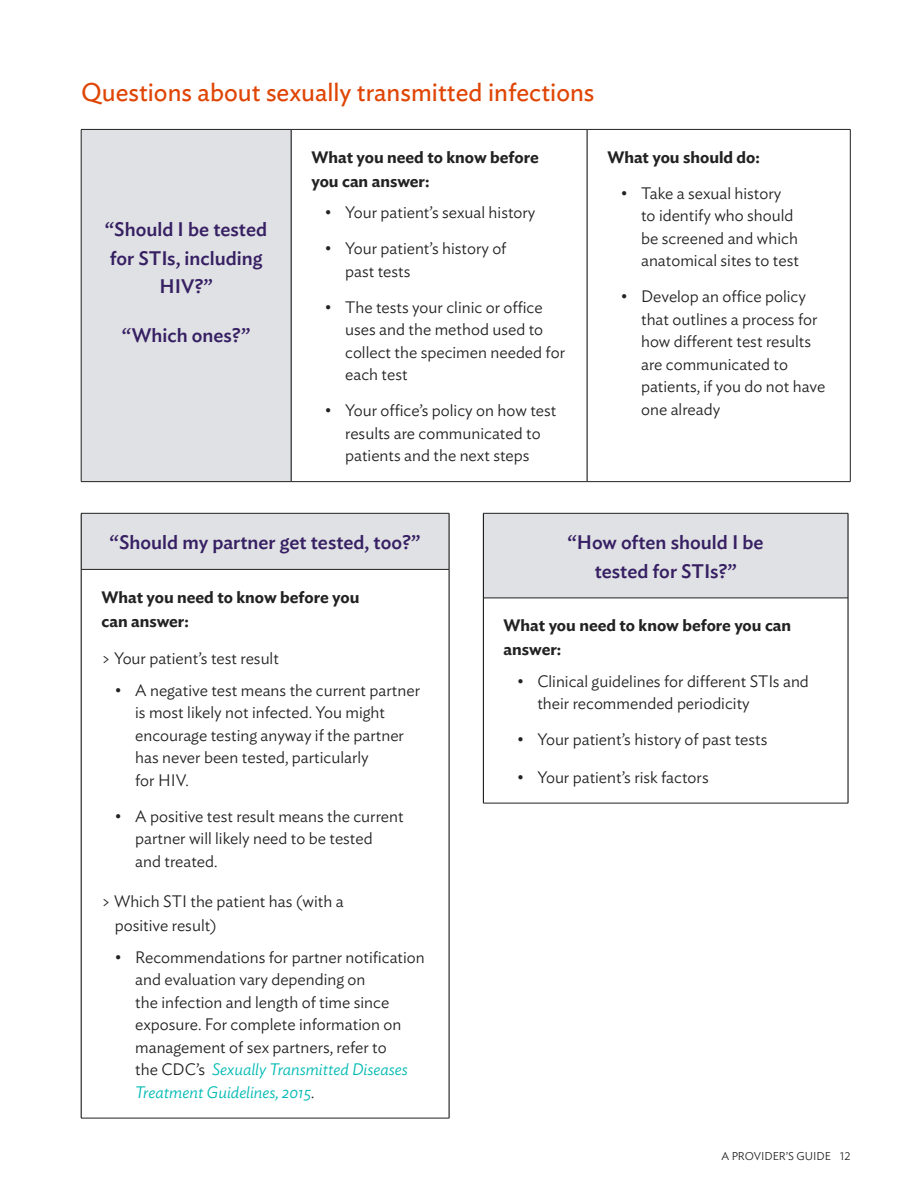
<style>
.page{position:relative;width:918px;height:1188px;background:#fff}
.page>*{position:absolute;margin:0;border:0;box-sizing:border-box;transform-origin:0 0}
.t1{font:25.5px "Ideal Sans";color:#df4505}
.questions{font:500 19.5px/28.5px "Ideal Sans";color:#362063;text-align:center}
.t2{font:300 16.5px/22.5px "Ideal Sans";color:#222223}
.t3{font:600 16.5px/24px "Ideal Sans";color:#222223}
.t4{font:300 11.25px "Ideal Sans";color:#222223}
.s1{font-style:italic;color:#00bab4}
.s2{font-style:italic}
</style>
<div class="page">
<div style="left:81px;top:129px;width:210px;height:353px;background:#e0e1e4"></div>
<hr style="left:291px;top:130px;width:1px;height:351px;background:#000">
<hr style="left:587px;top:130px;width:1px;height:351px;background:#000">
<hr style="left:81px;top:129px;width:210px;height:1px;background:#222223">
<hr style="left:81px;top:130px;width:1px;height:351px;background:#222223">
<hr style="left:291px;top:129px;width:296px;height:1px;background:#222223">
<hr style="left:587px;top:129px;width:263px;height:1px;background:#222223">
<hr style="left:850px;top:130px;width:1px;height:351px;background:#222223">
<hr style="left:81px;top:481px;width:210px;height:1px;background:#222223">
<hr style="left:291px;top:481px;width:296px;height:1px;background:#222223">
<hr style="left:587px;top:481px;width:263px;height:1px;background:#222223">
<div style="left:483px;top:513px;width:365px;height:85px;background:#e0e1e4"></div>
<hr style="left:483px;top:513px;width:365px;height:1px;background:#222223">
<hr style="left:484px;top:598px;width:364px;height:1px;background:#222223">
<hr style="left:483px;top:803px;width:365px;height:1px;background:#222223">
<hr style="left:483px;top:513px;width:1px;height:85px;background:#000">
<hr style="left:848px;top:513px;width:1px;height:85px;background:#000">
<hr style="left:483px;top:598px;width:1px;height:205px;background:#000">
<hr style="left:848px;top:598px;width:1px;height:205px;background:#000">
<div style="left:81px;top:513px;width:368px;height:56px;background:#e0e1e4"></div>
<hr style="left:81px;top:513px;width:368px;height:1px;background:#222223">
<hr style="left:81px;top:569px;width:368px;height:1px;background:#222223">
<hr style="left:81px;top:1118px;width:368px;height:1px;background:#222223">
<hr style="left:81px;top:513px;width:1px;height:56px;background:#000">
<hr style="left:449px;top:513px;width:1px;height:56px;background:#000">
<hr style="left:81px;top:569px;width:1px;height:549px;background:#000">
<hr style="left:449px;top:569px;width:1px;height:549px;background:#000">
<p class="t1" style="left:81px;top:73px;width:515px">Questions about sexually transmitted infections</p>
<p class="questions" style="left:105px;top:214px;width:164px">“Should I be tested for STIs, including<br>HIV?”</p>
<p class="questions" style="left:122px;top:319px;width:129px">“Which ones?”</p>
<p class="t3" style="left:311px;top:144px;width:229px">What you need to know before you can answer:</p>
<p class="t2" style="left:325px;top:200px;width:212px">• Your patient’s sexual history</p>
<p class="t2" style="left:345px;top:236px;width:163px;text-indent:-20px">• Your patient’s history of past tests</p>
<p class="t2" style="left:345px;top:294px;width:221px;text-indent:-20px">• The tests your clinic or office uses and the method used to collect the specimen needed for each test</p>
<p class="t2" style="left:325px;top:398px;width:233px;text-align:center">• Your office’s policy on how test results are communicated to patients and the next steps</p>
<p class="t3" style="left:607px;top:144px;width:154px">What you should do:</p>
<p class="t2" style="left:641px;top:180px;width:159px;text-indent:-20px">• Take a sexual history to identify who should be screened and which anatomical sites to test</p>
<p class="t2" style="left:641px;top:284px;width:186px;text-indent:-20px">• Develop an office policy that outlines a process for how different test results are communicated to patients, if you do not have one already</p>
<p class="questions" style="left:110px;top:527px;width:312px">“Should my partner get tested, too?”</p>
<p class="t3" style="left:101px;top:584px;width:259px">What you need to know before you can answer:</p>
<p class="t2" style="left:101px;top:646px;width:179px">&gt; Your patient’s test result</p>
<p class="t2" style="left:135px;top:677px;width:286px;text-indent:-20px">• A negative test means the current partner is most likely not infected. You might encourage testing anyway if the partner has never been tested, particularly<br>for HIV.</p>
<p class="t2" style="left:135px;top:803px;width:270px;text-indent:-20px">• A positive test result means the current partner will likely need to be tested<br>and treated.</p>
<p class="t2" style="left:101px;top:889px;width:244px">&gt; Which STI the patient has (with a</p>
<p class="t2" style="left:115px;top:913px;width:103px">positive result)</p>
<p class="t2" style="left:135px;top:944px;width:291px;text-indent:-20px">• Recommendations for partner notification and evaluation vary depending on<br>the infection and length of time since exposure. For complete information on management of sex partners, refer to<br>the CDC’s <span class="s1">Sexually Transmitted Diseases Treatment Guidelines, 2015</span><span class="s2">.</span></p>
<p class="questions" style="left:568px;top:527px;width:197px">“How often should I be tested for STIs?”</p>
<p class="t3" style="left:504px;top:612px;width:289px">What you need to know before you can answer:</p>
<p class="t2" style="left:537px;top:668px;width:273px;text-indent:-20px">• Clinical guidelines for different STIs and their recommended periodicity</p>
<p class="t2" style="left:517px;top:727px;width:252px">• Your patient’s history of past tests</p>
<p class="t2" style="left:517px;top:764px;width:193px">• Your patient’s risk factors</p>
<p class="t4" style="left:722px;top:1147px;width:130px">A PROVIDER’S GUIDE 12</p>
</div>
